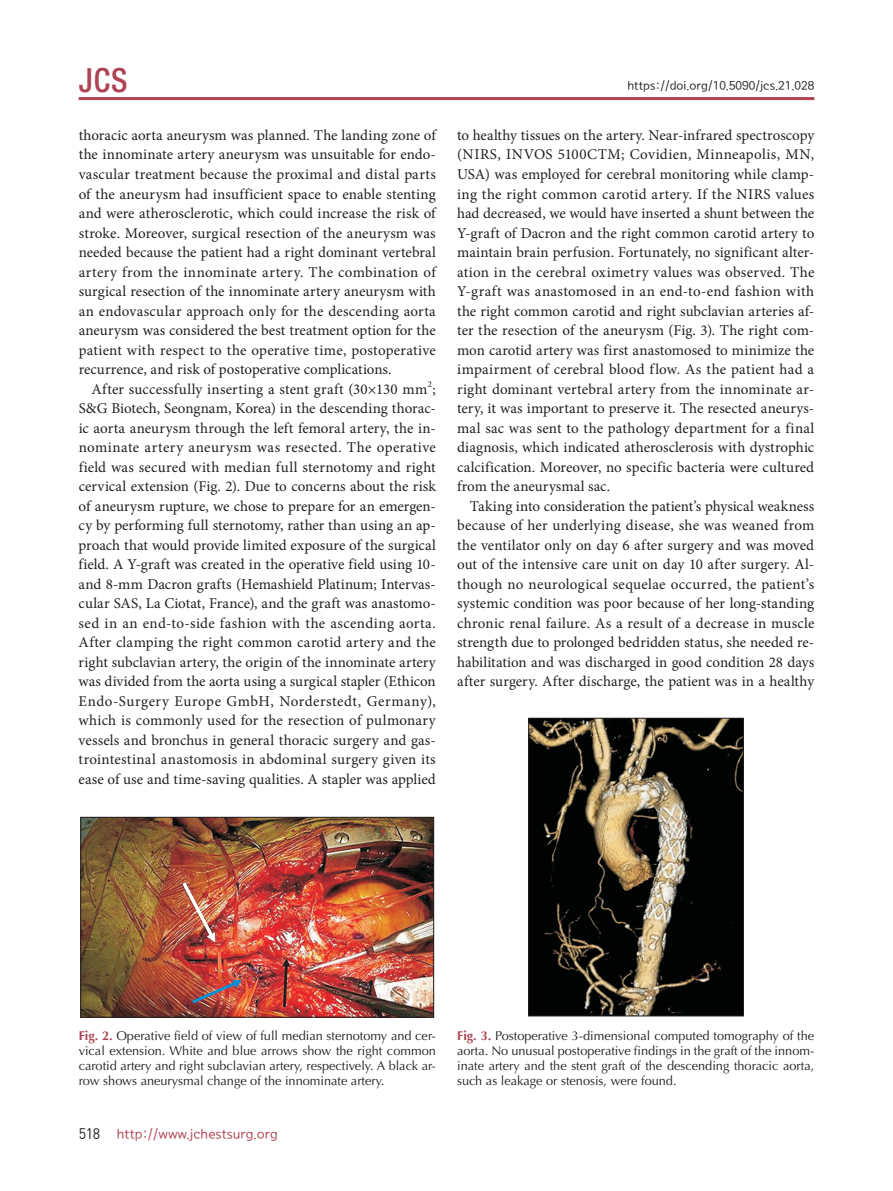
<style>
.page{position:relative;width:893px;height:1191px;background:#fff}
.page>*{position:absolute;margin:0;border:0;box-sizing:border-box;transform-origin:0 0}
.t1{font:500 condensed 33.3px "Helvetica Neue LT Std";color:#ad4353;scale:.95 1}
.t2{font:15px/19.5px "Minion Pro";letter-spacing:.005em;color:#231f20;text-align:justify}
.t3{font:15px "Dinreg";color:#231f20;scale:.95 1}
.t4{font:13.5px "Seoul Namsan M";color:#ad4353}
.t5{font:12.75px/15px "Optima LT Std";color:#231f20;text-align:justify}
.t6{font:12px "Seoul Namsan M";color:#231f20}
.t7{font:8.7px "Minion Pro";color:#231f20}
.s1{font-weight:700;color:#ad4353}
</style>
<div class="page">
<hr style="left:79px;top:97px;width:735px;height:3px;background:#ad4353">
<img style="left:530px;top:720px;width:212px;height:294px">
<div style="left:528px;top:718px;width:216px;height:298px;border:1px solid #231f20"></div>
<img style="left:82px;top:819px;width:350px;height:196px">
<div style="left:80px;top:817px;width:354px;height:200px;border:1px solid #231f20"></div>
<svg style="left:282px;top:958px;width:8px;height:51px"></svg>
<svg style="left:190px;top:979px;width:51px;height:26px"></svg>
<img style="left:180px;top:879px;width:36px;height:63px">
<h1 class="t1" style="left:79px;top:60px;width:53px">JCS</h1>
<p class="t2" style="left:79px;top:125px;width:359px">thoracic aorta aneurysm was planned. The landing zone of the innominate artery aneurysm was unsuitable for endo&shy;vascular treatment because the proximal and distal parts of the aneurysm had insufficient space to enable stenting and were atherosclerotic, which could increase the risk of stroke. Moreover, surgical resection of the aneurysm was needed because the patient had a right dominant vertebral artery from the innominate artery. The combination of surgical resection of the innominate artery aneurysm with an endovascular approach only for the descending aorta aneurysm was considered the best treatment option for the patient with respect to the operative time, postoperative recurrence, and risk of postoperative complications.</p>
<p class="t2" style="left:91px;top:379px;width:346px">After successfully inserting a stent graft (30×130 mm ;</p>
<p class="t7" style="left:428px;top:378px;width:6px">2</p>
<p class="t2" style="left:79px;top:398px;width:359px">S&amp;G Biotech, Seongnam, Korea) in the descending thorac&shy;ic aorta aneurysm through the left femoral artery, the in&shy;nominate artery aneurysm was resected. The operative field was secured with median full sternotomy and right cervical extension (Fig. 2). Due to concerns about the risk of aneurysm rupture, we chose to prepare for an emergen&shy;cy by performing full sternotomy, rather than using an ap&shy;proach that would provide limited exposure of the surgical field. A Y-graft was created in the operative field using 10- and 8-mm Dacron grafts (Hemashield Platinum; Intervas&shy;cular SAS, La Ciotat, France), and the graft was anastomo&shy;sed in an end-to-side fashion with the ascending aorta.<br>After clamping the right common carotid artery and the right subclavian artery, the origin of the innominate artery was divided from the aorta using a surgical stapler (Ethicon Endo-Surgery Europe GmbH, Norderstedt, Germany), which is commonly used for the resection of pulmonary vessels and bronchus in general thoracic surgery and gas&shy;trointestinal anastomosis in abdominal surgery given its ease of use and time-saving qualities. A stapler was applied</p>
<p class="t6" style="left:627px;top:80px;width:188px">https://doi.org/10.5090/jcs.21.028</p>
<p class="t2" style="left:457px;top:125px;width:359px">to healthy tissues on the artery. Near-infrared spectroscopy (NIRS, INVOS 5100CTM; Covidien, Minneapolis, MN, USA) was employed for cerebral monitoring while clamp&shy;ing the right common carotid artery. If the NIRS values had decreased, we would have inserted a shunt between the Y-graft of Dacron and the right common carotid artery to maintain brain perfusion. Fortunately, no significant alter&shy;ation in the cerebral oximetry values was observed. The Y-graft was anastomosed in an end-to-end fashion with the right common carotid and right subclavian arteries af&shy;ter the resection of the aneurysm (Fig. 3). The right com&shy;mon carotid artery was first anastomosed to minimize the impairment of cerebral blood flow. As the patient had a right dominant vertebral artery from the innominate ar&shy;tery, it was important to preserve it. The resected aneurys&shy;mal sac was sent to the pathology department for a final diagnosis, which indicated atherosclerosis with dystrophic calcification. Moreover, no specific bacteria were cultured from the aneurysmal sac.</p>
<p class="t2" style="left:457px;top:496px;width:359px;text-indent:13px">Taking into consideration the patient’s physical weakness because of her underlying disease, she was weaned from the ventilator only on day 6 after surgery and was moved out of the intensive care unit on day 10 after surgery. Al&shy;though no neurological sequelae occurred, the patient’s systemic condition was poor because of her long-standing chronic renal failure. As a result of a decrease in muscle strength due to prolonged bedridden status, she needed re&shy;habilitation and was discharged in good condition 28 days after surgery. After discharge, the patient was in a healthy</p>
<p class="t5" style="left:79px;top:1028px;width:359px"><span class="s1">Fig. 2.</span> Operative field of view of full median sternotomy and cer&shy;vical extension. White and blue arrows show the right common carotid artery and right subclavian artery, respectively. A black ar&shy;row shows aneurysmal change of the innominate artery.</p>
<p class="t3" style="left:79px;top:1124px;width:24px">518</p>
<p class="t4" style="left:117px;top:1126px;width:162px">http://www.jchestsurg.org</p>
<p class="t5" style="left:457px;top:1028px;width:359px"><span class="s1">Fig. 3.</span> Postoperative 3-dimensional computed tomography of the aorta. No unusual postoperative findings in the graft of the innom&shy;inate artery and the stent graft of the descending thoracic aorta, such as leakage or stenosis, were found.</p>
</div>
